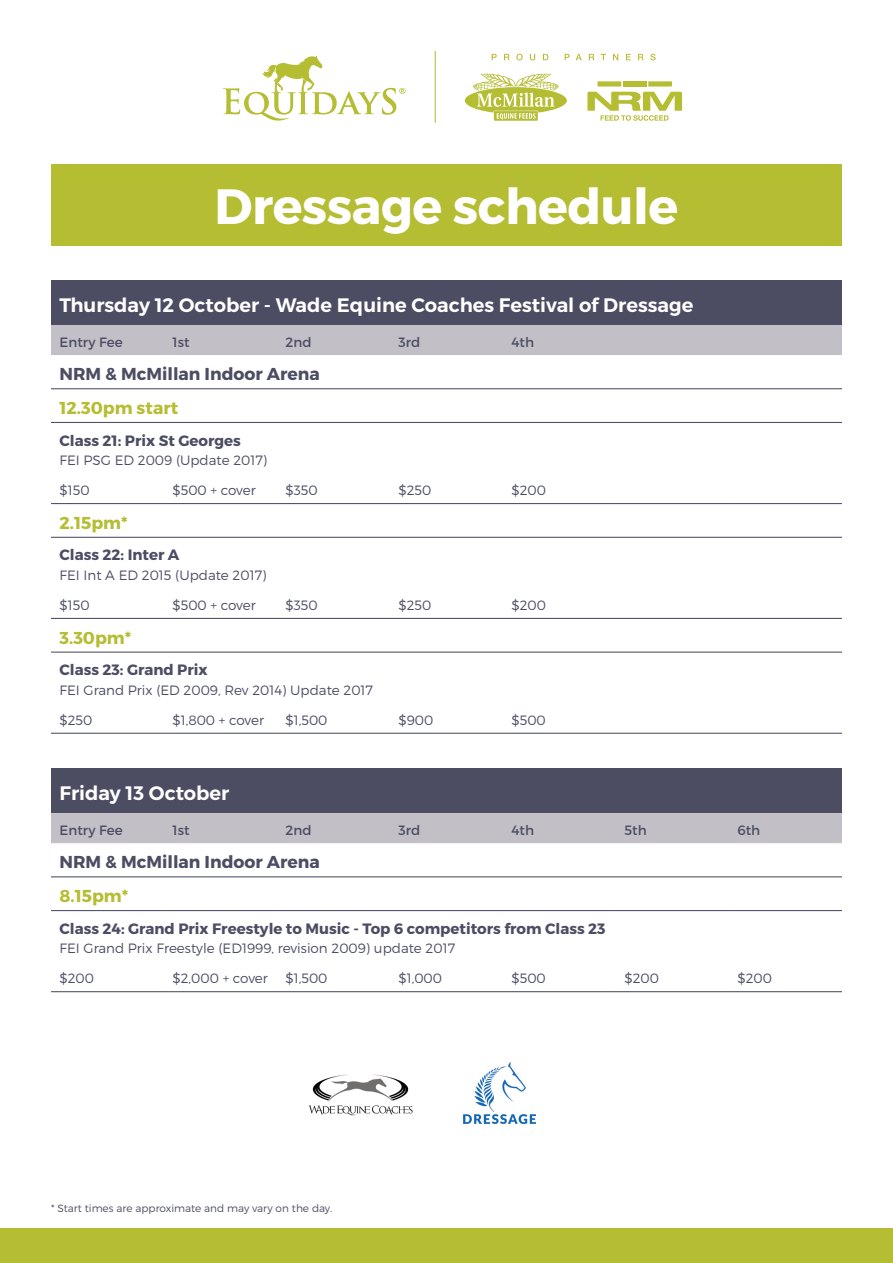
<style>
.page{position:relative;width:893px;height:1263px;background:#fff}
.page>*{position:absolute;margin:0;border:0;box-sizing:border-box;transform-origin:0 0}
.t1{font:700 49.5px "Montserrat";letter-spacing:-.01em;color:#fff}
.Table_-_H1{font:600 19.5px "Montserrat";color:#fff}
.Table_-_H2{font:700 17.25px "Montserrat";color:#4c4d63}
.Table_-_H2-2{font:700 17.25px "Montserrat";color:#b5bd33}
.Table_-_H3{font:700 15px "Montserrat";color:#4c4d63}
.Table_-_body_copy{font:300 13.5px "Montserrat";color:#4c4d63}
.Table_-_H3-2{font:300 13.5px "Montserrat";color:#4c4d63}
.Body_copy{font:13.5px "Montserrat";color:#4c4d63}
.Table_-_H3-3{font:300 10.5px "Montserrat";color:#4c4d63}
</style>
<div class="page">
<div style="left:51px;top:769px;width:791px;height:44px;background:#4c4d63"></div>
<div style="left:51px;top:813px;width:791px;height:30px;background:#c3bfc7"></div>
<hr style="left:51px;top:991px;width:113px;height:1px;background:#4c4d63">
<hr style="left:164px;top:991px;width:113px;height:1px;background:#4c4d63">
<hr style="left:277px;top:991px;width:113px;height:1px;background:#4c4d63">
<hr style="left:390px;top:991px;width:113px;height:1px;background:#4c4d63">
<hr style="left:503px;top:991px;width:113px;height:1px;background:#4c4d63">
<hr style="left:616px;top:991px;width:113px;height:1px;background:#4c4d63">
<hr style="left:729px;top:991px;width:113px;height:1px;background:#4c4d63">
<hr style="left:51px;top:876px;width:113px;height:1px;background:#4c4d63">
<hr style="left:164px;top:876px;width:113px;height:1px;background:#4c4d63">
<hr style="left:277px;top:876px;width:113px;height:1px;background:#4c4d63">
<hr style="left:390px;top:876px;width:113px;height:1px;background:#4c4d63">
<hr style="left:503px;top:876px;width:113px;height:1px;background:#4c4d63">
<hr style="left:616px;top:876px;width:113px;height:1px;background:#4c4d63">
<hr style="left:729px;top:876px;width:113px;height:1px;background:#4c4d63">
<hr style="left:51px;top:910px;width:113px;height:1px;background:#4c4d63">
<hr style="left:164px;top:910px;width:113px;height:1px;background:#4c4d63">
<hr style="left:277px;top:910px;width:113px;height:1px;background:#4c4d63">
<hr style="left:390px;top:910px;width:113px;height:1px;background:#4c4d63">
<hr style="left:503px;top:910px;width:113px;height:1px;background:#4c4d63">
<hr style="left:616px;top:910px;width:113px;height:1px;background:#4c4d63">
<hr style="left:729px;top:910px;width:113px;height:1px;background:#4c4d63">
<img style="left:308px;top:1074px;width:105px;height:42px">
<img style="left:463px;top:1062px;width:73px;height:62px">
<div style="left:51px;top:281px;width:791px;height:44px;background:#4c4d63"></div>
<div style="left:51px;top:325px;width:791px;height:30px;background:#c3bfc7"></div>
<hr style="left:616px;top:618px;width:113px;height:1px;background:#4c4d63">
<hr style="left:729px;top:618px;width:113px;height:1px;background:#4c4d63">
<hr style="left:51px;top:618px;width:113px;height:1px;background:#4c4d63">
<hr style="left:164px;top:618px;width:113px;height:1px;background:#4c4d63">
<hr style="left:277px;top:618px;width:113px;height:1px;background:#4c4d63">
<hr style="left:390px;top:618px;width:113px;height:1px;background:#4c4d63">
<hr style="left:503px;top:618px;width:113px;height:1px;background:#4c4d63">
<hr style="left:616px;top:503px;width:113px;height:1px;background:#4c4d63">
<hr style="left:729px;top:503px;width:113px;height:1px;background:#4c4d63">
<hr style="left:51px;top:537px;width:113px;height:1px;background:#4c4d63">
<hr style="left:164px;top:537px;width:113px;height:1px;background:#4c4d63">
<hr style="left:277px;top:537px;width:113px;height:1px;background:#4c4d63">
<hr style="left:390px;top:537px;width:113px;height:1px;background:#4c4d63">
<hr style="left:503px;top:537px;width:113px;height:1px;background:#4c4d63">
<hr style="left:616px;top:537px;width:113px;height:1px;background:#4c4d63">
<hr style="left:729px;top:537px;width:113px;height:1px;background:#4c4d63">
<hr style="left:51px;top:503px;width:113px;height:1px;background:#4c4d63">
<hr style="left:164px;top:503px;width:113px;height:1px;background:#4c4d63">
<hr style="left:277px;top:503px;width:113px;height:1px;background:#4c4d63">
<hr style="left:390px;top:503px;width:113px;height:1px;background:#4c4d63">
<hr style="left:503px;top:503px;width:113px;height:1px;background:#4c4d63">
<hr style="left:51px;top:388px;width:113px;height:1px;background:#4c4d63">
<hr style="left:164px;top:388px;width:113px;height:1px;background:#4c4d63">
<hr style="left:277px;top:388px;width:113px;height:1px;background:#4c4d63">
<hr style="left:390px;top:388px;width:113px;height:1px;background:#4c4d63">
<hr style="left:503px;top:388px;width:113px;height:1px;background:#4c4d63">
<hr style="left:616px;top:388px;width:113px;height:1px;background:#4c4d63">
<hr style="left:729px;top:388px;width:113px;height:1px;background:#4c4d63">
<hr style="left:51px;top:422px;width:113px;height:1px;background:#4c4d63">
<hr style="left:164px;top:422px;width:113px;height:1px;background:#4c4d63">
<hr style="left:277px;top:422px;width:113px;height:1px;background:#4c4d63">
<hr style="left:390px;top:422px;width:113px;height:1px;background:#4c4d63">
<hr style="left:503px;top:422px;width:113px;height:1px;background:#4c4d63">
<hr style="left:616px;top:422px;width:113px;height:1px;background:#4c4d63">
<hr style="left:729px;top:422px;width:113px;height:1px;background:#4c4d63">
<hr style="left:51px;top:652px;width:113px;height:1px;background:#4c4d63">
<hr style="left:164px;top:652px;width:113px;height:1px;background:#4c4d63">
<hr style="left:277px;top:652px;width:113px;height:1px;background:#4c4d63">
<hr style="left:390px;top:652px;width:113px;height:1px;background:#4c4d63">
<hr style="left:503px;top:652px;width:113px;height:1px;background:#4c4d63">
<hr style="left:616px;top:652px;width:113px;height:1px;background:#4c4d63">
<hr style="left:729px;top:652px;width:113px;height:1px;background:#4c4d63">
<hr style="left:51px;top:733px;width:113px;height:1px;background:#4c4d63">
<hr style="left:164px;top:733px;width:113px;height:1px;background:#4c4d63">
<hr style="left:277px;top:733px;width:113px;height:1px;background:#4c4d63">
<hr style="left:390px;top:733px;width:113px;height:1px;background:#4c4d63">
<hr style="left:503px;top:733px;width:113px;height:1px;background:#4c4d63">
<hr style="left:616px;top:733px;width:113px;height:1px;background:#4c4d63">
<hr style="left:729px;top:733px;width:113px;height:1px;background:#4c4d63">
<div style="left:51px;top:164px;width:791px;height:82px;background:#b5bd33"></div>
<svg style="left:223px;top:55px;width:183px;height:66px"></svg>
<svg style="left:492px;top:54px;width:164px;height:6px"></svg>
<svg style="left:587px;top:81px;width:95px;height:40px"></svg>
<svg style="left:465px;top:73px;width:102px;height:48px"></svg>
<hr style="left:435px;top:51px;width:1px;height:72px;background:#b5bd33">
<div style="left:0;top:1229px;width:893px;height:34px;background:#b5bd33"></div>
<h1 class="t1" style="left:215px;top:176px;width:465px">Dressage schedule</h1>
<p class="Table_-_H1" style="left:60px;top:293px;width:635px">Thursday 12 October - Wade Equine Coaches Festival of Dressage</p>
<p class="Body_copy" style="left:60px;top:333px;width:65px">Entry Fee</p>
<p class="Body_copy" style="left:173px;top:333px;width:19px">1st</p>
<p class="Body_copy" style="left:285px;top:333px;width:28px">2nd</p>
<p class="Body_copy" style="left:398px;top:333px;width:23px">3rd</p>
<p class="Body_copy" style="left:511px;top:333px;width:24px">4th</p>
<p class="Table_-_H2" style="left:60px;top:363px;width:262px">NRM &amp; McMillan Indoor Arena</p>
<p class="Table_-_H2-2" style="left:60px;top:397px;width:120px">12.30pm start</p>
<p class="Table_-_H3" style="left:60px;top:431px;width:183px">Class 21: Prix St Georges</p>
<p class="Table_-_H3-2" style="left:60px;top:452px;width:209px">FEI PSG ED 2009 (Update 2017)</p>
<p class="Table_-_body_copy" style="left:60px;top:482px;width:32px">$150</p>
<p class="Table_-_body_copy" style="left:173px;top:482px;width:85px">$500 + cover</p>
<p class="Table_-_body_copy" style="left:285px;top:482px;width:34px">$350</p>
<p class="Table_-_body_copy" style="left:398px;top:482px;width:34px">$250</p>
<p class="Table_-_body_copy" style="left:511px;top:482px;width:36px">$200</p>
<p class="Table_-_H2-2" style="left:60px;top:512px;width:70px">2.15pm*</p>
<p class="Table_-_H3" style="left:60px;top:546px;width:121px">Class 22: Inter A</p>
<p class="Table_-_H3-2" style="left:60px;top:567px;width:208px">FEI Int A ED 2015 (Update 2017)</p>
<p class="Table_-_body_copy" style="left:60px;top:597px;width:32px">$150</p>
<p class="Table_-_body_copy" style="left:173px;top:597px;width:85px">$500 + cover</p>
<p class="Table_-_body_copy" style="left:285px;top:597px;width:34px">$350</p>
<p class="Table_-_body_copy" style="left:398px;top:597px;width:34px">$250</p>
<p class="Table_-_body_copy" style="left:511px;top:597px;width:36px">$200</p>
<p class="Table_-_H2-2" style="left:60px;top:627px;width:73px">3.30pm*</p>
<p class="Table_-_H3" style="left:60px;top:660px;width:150px">Class 23: Grand Prix</p>
<p class="Table_-_H3-2" style="left:60px;top:682px;width:315px">FEI Grand Prix (ED 2009, Rev 2014) Update 2017</p>
<p class="Table_-_body_copy" style="left:60px;top:712px;width:34px">$250</p>
<p class="Table_-_body_copy" style="left:173px;top:712px;width:93px">$1,800 + cover</p>
<p class="Table_-_body_copy" style="left:285px;top:712px;width:43px">$1,500</p>
<p class="Table_-_body_copy" style="left:398px;top:712px;width:36px">$900</p>
<p class="Table_-_body_copy" style="left:511px;top:712px;width:36px">$500</p>
<p class="Table_-_H1" style="left:60px;top:781px;width:171px">Friday 13 October</p>
<p class="Body_copy" style="left:60px;top:821px;width:65px">Entry Fee</p>
<p class="Body_copy" style="left:173px;top:821px;width:19px">1st</p>
<p class="Body_copy" style="left:285px;top:821px;width:28px">2nd</p>
<p class="Body_copy" style="left:398px;top:821px;width:23px">3rd</p>
<p class="Body_copy" style="left:511px;top:821px;width:24px">4th</p>
<p class="Body_copy" style="left:624px;top:821px;width:24px">5th</p>
<p class="Body_copy" style="left:737px;top:821px;width:24px">6th</p>
<p class="Table_-_H2" style="left:60px;top:851px;width:262px">NRM &amp; McMillan Indoor Arena</p>
<p class="Table_-_H2-2" style="left:60px;top:885px;width:70px">8.15pm*</p>
<p class="Table_-_H3" style="left:60px;top:919px;width:548px">Class 24: Grand Prix Freestyle to Music - Top 6 competitors from Class 23</p>
<p class="Table_-_body_copy" style="left:60px;top:940px;width:397px">FEI Grand Prix Freestyle (ED1999, revision 2009) update 2017</p>
<p class="Table_-_body_copy" style="left:60px;top:970px;width:36px">$200</p>
<p class="Table_-_body_copy" style="left:173px;top:970px;width:97px">$2,000 + cover</p>
<p class="Table_-_body_copy" style="left:285px;top:970px;width:43px">$1,500</p>
<p class="Table_-_body_copy" style="left:398px;top:970px;width:45px">$1,000</p>
<p class="Table_-_body_copy" style="left:511px;top:970px;width:36px">$500</p>
<p class="Table_-_body_copy" style="left:624px;top:970px;width:36px">$200</p>
<p class="Table_-_body_copy" style="left:737px;top:970px;width:36px">$200</p>
<p class="Table_-_H3-3" style="left:51px;top:1202px;width:283px">* Start times are approximate and may vary on the day.</p>
</div>
